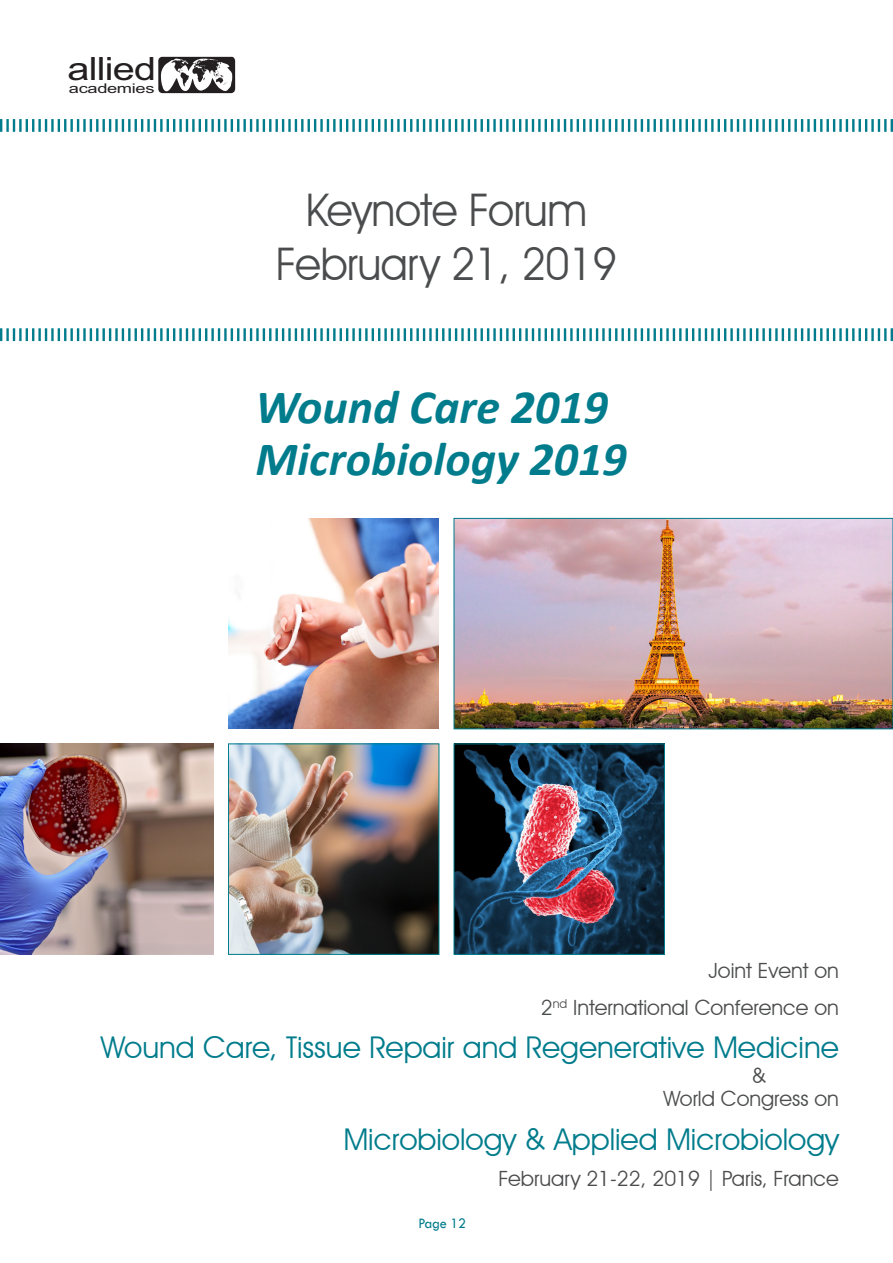
<style>
.page{position:relative;width:893px;height:1263px;background:#fff}
.page>*{position:absolute;margin:0;border:0;box-sizing:border-box;transform-origin:0 0}
.t1{font:italic 700 48px/51.6px "Calibri";color:#007c8c}
.t2{font:45px "Avant Garde IT Cby BT";letter-spacing:-.01em;color:#4b4c4d;scale:.95 1}
.t3{font:32.1px "Arial";letter-spacing:-.02em;color:#231f20;scale:1.24 1}
.t4{font:30px "Avant Garde IT Cby BT";color:#007c8c}
.t5{font:21px "Avant Garde IT Cby BT";color:#4b4c4d}
.t6{font:15px "Tw Cen";letter-spacing:-.02em;color:#007c8c;scale:.95 1}
.t7{font:13.35px "Arial";letter-spacing:-.02em;color:#231f20;scale:1.36 1}
</style>
<div class="page">
<img style="left:228px;top:518px;width:211px;height:211px">
<img style="left:230px;top:746px;width:207px;height:206px">
<div style="left:228px;top:744px;width:211px;height:210px;border:1px solid #007c8c"></div>
<img style="left:0;top:744px;width:213px;height:210px">
<img style="left:456px;top:746px;width:207px;height:206px">
<div style="left:454px;top:744px;width:211px;height:210px;border:1px solid #007c8c"></div>
<img style="left:456px;top:520px;width:435px;height:207px">
<div style="left:454px;top:518px;width:439px;height:211px;border:1px solid #007c8c"></div>
<svg style="left:0;top:119px;width:893px;height:13px"></svg>
<svg style="left:0;top:328px;width:893px;height:13px"></svg>
<svg style="left:158px;top:57px;width:77px;height:36px"></svg>
<h3 class="t3" style="left:68px;top:48px;width:73px">allied</h3>
<p class="t7" style="left:69px;top:79px;width:64px">academies</p>
<p class="t2" style="left:306px;top:182px;width:298px">Keynote Forum</p>
<p class="t2" style="left:276px;top:236px;width:361px">February 21, 2019</p>
<h1 class="t1" style="left:255px;top:381px;width:373px">Wound Care 2019<br>Microbiology 2019</h1>
<p class="t5" style="left:709px;top:958px;width:132px">Joint Event on</p>
<p class="t5" style="left:541px;top:995px;width:300px">2<sup>nd</sup> International Conference on</p>
<h3 class="t4" style="left:101px;top:1029px;width:740px">Wound Care, Tissue Repair and Regenerative Medicine</h3>
<p class="t5" style="left:664px;top:1085px;width:177px">World Congress on</p>
<h3 class="t4" style="left:343px;top:1121px;width:497px">Microbiology &amp; Applied Microbiology</h3>
<p class="t5" style="left:499px;top:1165px;width:342px">February 21-22, 2019 | Paris, France</p>
<p class="t5" style="left:752px;top:1063px;width:16px">&amp;</p>
<p class="t6" style="left:418px;top:1214px;width:52px">Page 12</p>
</div>
